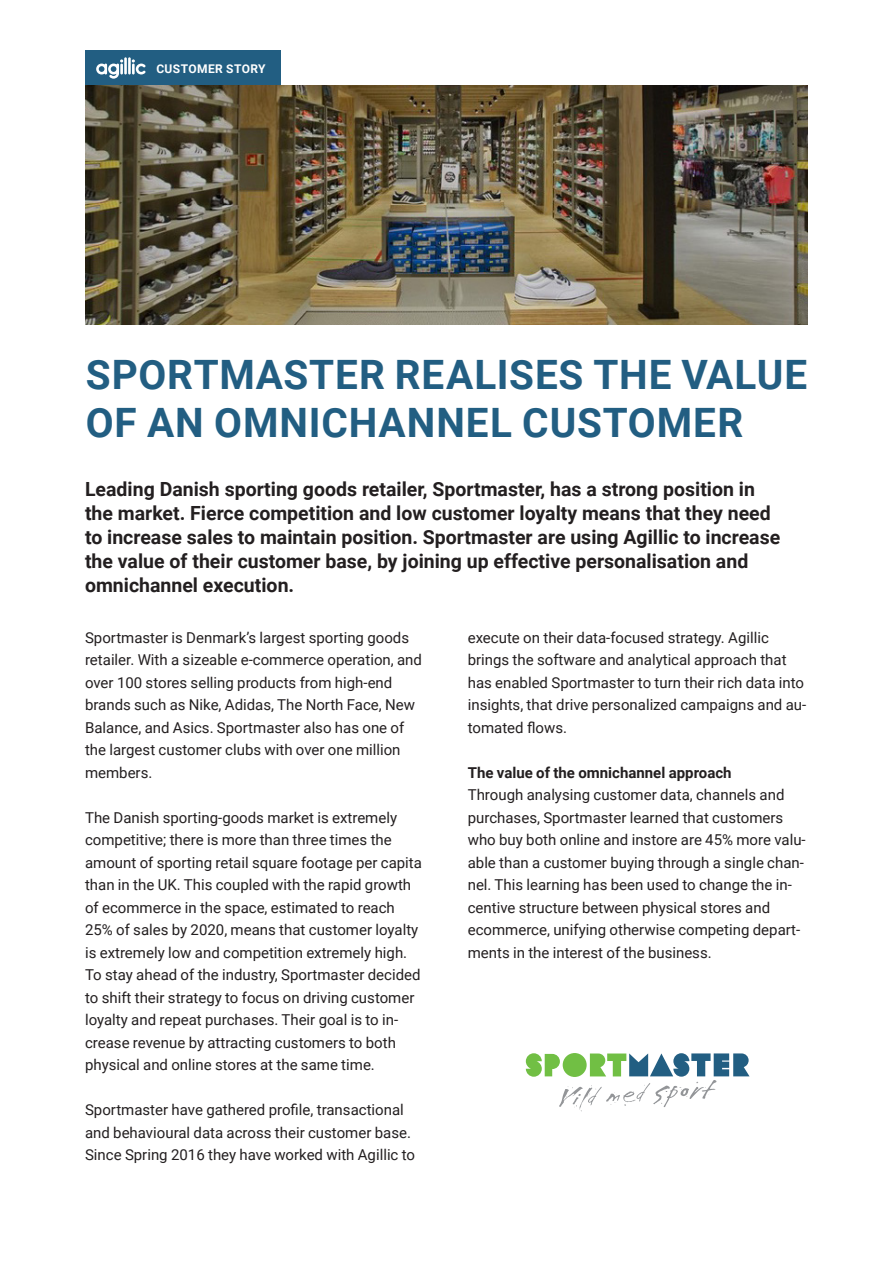
<style>
.page{position:relative;width:893px;height:1263px;background:#fff}
.page>*{position:absolute;margin:0;border:0;box-sizing:border-box;transform-origin:0 0}
.t1{font:700 40.5px/48px "Roboto";letter-spacing:.02em;color:#225e82}
.t2{font:700 19.5px/24px "Roboto";color:#231f20}
.Brødtekst{font:15px/22.5px "Roboto";color:#231f20}
.Brødtekst-2{font:700 15px "Roboto";color:#231f20}
.t3{font:700 12px "Roboto";letter-spacing:.035em;color:#fff}
</style>
<div class="page">
<svg style="left:526px;top:1053px;width:223px;height:59px"></svg>
<img style="left:85px;top:85px;width:723px;height:239px">
<div style="left:85px;top:51px;width:196px;height:34px;background:#225e82"></div>
<hr style="left:124px;top:57px;width:3px;height:17px;background:#fff">
<hr style="left:128px;top:57px;width:3px;height:17px;background:#fff">
<svg style="left:132px;top:59px;width:13px;height:15px"></svg>
<svg style="left:96px;top:59px;width:27px;height:20px"></svg>
<p class="t3" style="left:156px;top:60px;width:111px">CUSTOMER STORY</p>
<p class="t1" style="left:86px;top:349px;width:723px">SPORTMASTER REALISES THE VALUE<br>OF AN OMNICHANNEL CUSTOMER</p>
<p class="t2" style="left:85px;top:476px;width:697px">Leading Danish sporting goods retailer, Sportmaster, has a strong position in the market. Fierce competition and low customer loyalty means that they need to increase sales to maintain position. Sportmaster are using Agillic to increase the value of their customer base, by joining up effective personalisation and omnichannel execution.</p>
<p class="Brødtekst" style="left:85px;top:626px;width:338px">Sportmaster is Denmark’s largest sporting goods retailer. With a sizeable e-commerce operation, and over 100 stores selling products from high-end brands such as Nike, Adidas, The North Face, New Balance, and Asics. Sportmaster also has one of the largest customer clubs with over one million members.</p>
<p class="Brødtekst" style="left:85px;top:806px;width:338px">The Danish sporting-goods market is extremely competitive; there is more than three times the amount of sporting retail square footage per capita than in the UK. This coupled with the rapid growth of ecommerce in the space, estimated to reach 25% of sales by 2020, means that customer loyalty is extremely low and competition extremely high.</p>
<p class="Brødtekst" style="left:85px;top:963px;width:337px">To stay ahead of the industry, Sportmaster decided to shift their strategy to focus on driving customer loyalty and repeat purchases. Their goal is to in&shy;crease revenue by attracting customers to both physical and online stores at the same time.</p>
<p class="Brødtekst" style="left:85px;top:1098px;width:332px">Sportmaster have gathered profile, transactional and behavioural data across their customer base.<br>Since Spring 2016 they have worked with Agillic to</p>
<p class="Brødtekst" style="left:468px;top:626px;width:340px">execute on their data-focused strategy. Agillic brings the software and analytical approach that has enabled Sportmaster to turn their rich data into insights, that drive personalized campaigns and au&shy;tomated flows.</p>
<p class="Brødtekst-2" style="left:468px;top:762px;width:265px">The value of the omnichannel approach</p>
<p class="Brødtekst" style="left:468px;top:783px;width:339px">Through analysing customer data, channels and purchases, Sportmaster learned that customers who buy both online and instore are 45% more valu&shy;able than a customer buying through a single chan&shy;nel. This learning has been used to change the in&shy;centive structure between physical stores and ecommerce, unifying otherwise competing depart&shy;ments in the interest of the business.</p>
</div>
